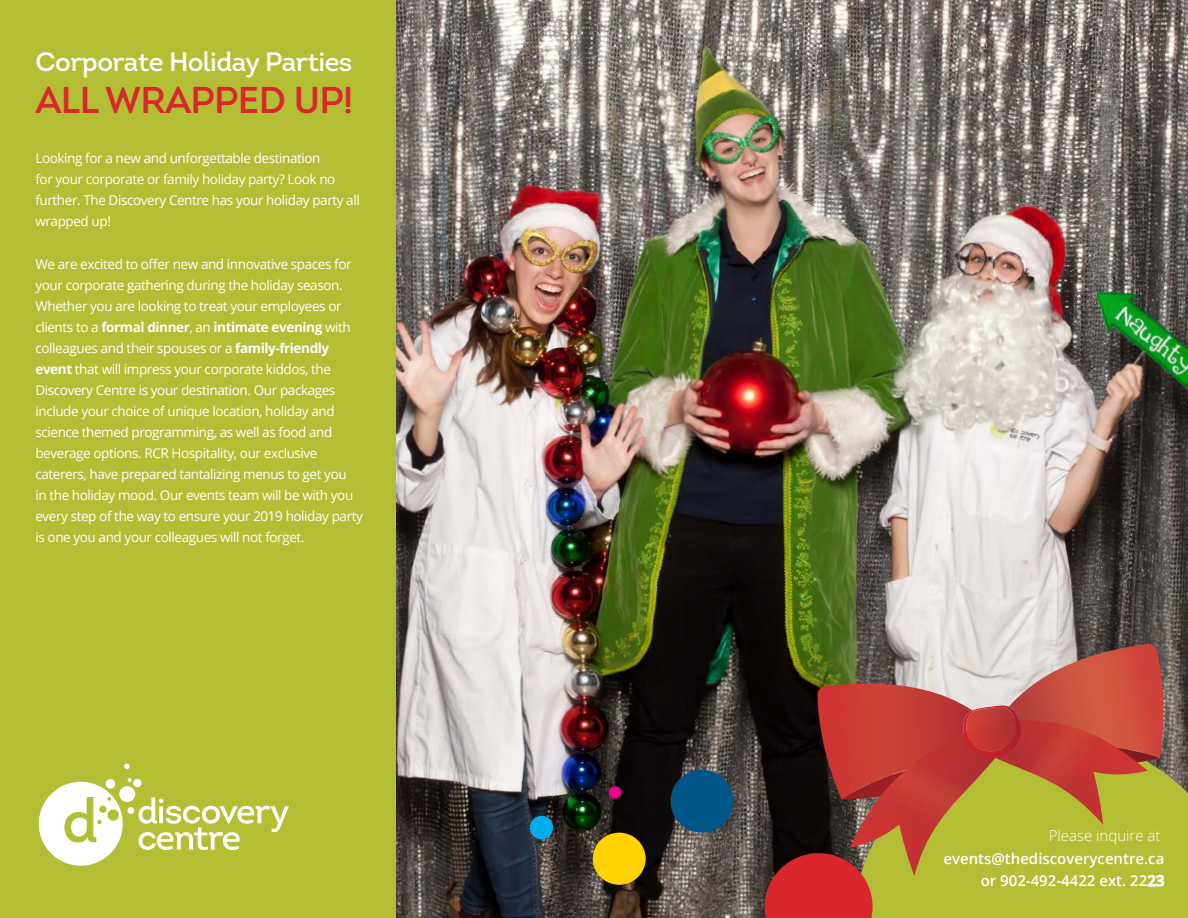
<style>
.page{position:relative;width:1188px;height:918px;background:#fff}
.page>*{position:absolute;margin:0;border:0;box-sizing:border-box;transform-origin:0 0}
.t1{font:37.35px "Intro";letter-spacing:-.02em;color:#d9272d}
.t2{font:26.7px "Intro";letter-spacing:-.02em;color:#fff}
.t3{font:600 15px/22.5px "Open Sans";color:#fff;text-align:right}
.t4{font:300 15px "Open Sans";color:#fff}
.t5{font:13.5px/21px "Open Sans";letter-spacing:-.03em;color:#fff}
.s1{font-weight:700}
</style>
<div class="page">
<img style="left:396px;top:0;width:792px;height:918px">
<div style="left:0;top:0;width:396px;height:918px;background:#b4be35"></div>
<div style="left:873px;top:735px;width:315px;height:183px;background:#b4be35"></div>
<svg style="left:765px;top:853px;width:108px;height:65px"></svg>
<div style="left:670px;top:770px;width:63px;height:63px;background:#005589;border-radius:50%"></div>
<div style="left:593px;top:833px;width:53px;height:52px;background:#ffd200;border-radius:50%"></div>
<div style="left:530px;top:816px;width:23px;height:23px;background:#00aeef;border-radius:50%"></div>
<div style="left:609px;top:786px;width:12px;height:13px;background:#ec008c;border-radius:50%"></div>
<svg style="left:124px;top:764px;width:6px;height:5px"></svg>
<svg style="left:39px;top:778px;width:250px;height:88px"></svg>
<img style="left:817px;top:684px;width:156px;height:116px">
<img style="left:843px;top:764px;width:7px;height:35px">
<img style="left:1148px;top:758px;width:12px;height:7px">
<img style="left:1009px;top:644px;width:156px;height:114px">
<img style="left:1148px;top:745px;width:11px;height:13px">
<img style="left:850px;top:732px;width:148px;height:144px">
<img style="left:994px;top:719px;width:154px;height:105px">
<svg style="left:962px;top:703px;width:60px;height:56px"></svg>
<img style="left:965px;top:707px;width:52px;height:46px">
<h2 class="t2" style="left:35px;top:45px;width:318px">Corporate Holiday Parties</h2>
<h1 class="t1" style="left:35px;top:76px;width:319px">ALL WRAPPED UP!</h1>
<p class="t5" style="left:35px;top:147px;width:326px">Looking for a new and unforgettable destination<br>for your corporate or family holiday party? Look no further. The Discovery Centre has your holiday party all wrapped up!</p>
<p class="t5" style="left:35px;top:253px;width:329px">We are excited to offer new and innovative spaces for your corporate gathering during the holiday season.<br>Whether you are looking to treat your employees or clients to a <span class="s1">formal dinner</span>, an <span class="s1">intimate evening</span> with colleagues and their spouses or a <span class="s1">family-friendly event</span> that will impress your corporate kiddos, the Discovery Centre is your destination. Our packages include your choice of unique location, holiday and science themed programming, as well as food and beverage options. RCR Hospitality, our exclusive caterers, have prepared tantalizing menus to get you<br>in the holiday mood. Our events team will be with you every step of the way to ensure your 2019 holiday party is one you and your colleagues will not forget.</p>
<p class="t4" style="left:1049px;top:825px;width:113px">Please inquire at</p>
<p class="t3" style="left:943px;top:847px;width:223px">events@thediscoverycentre.ca or 902-492-4422 ext. 2223</p>
</div>
